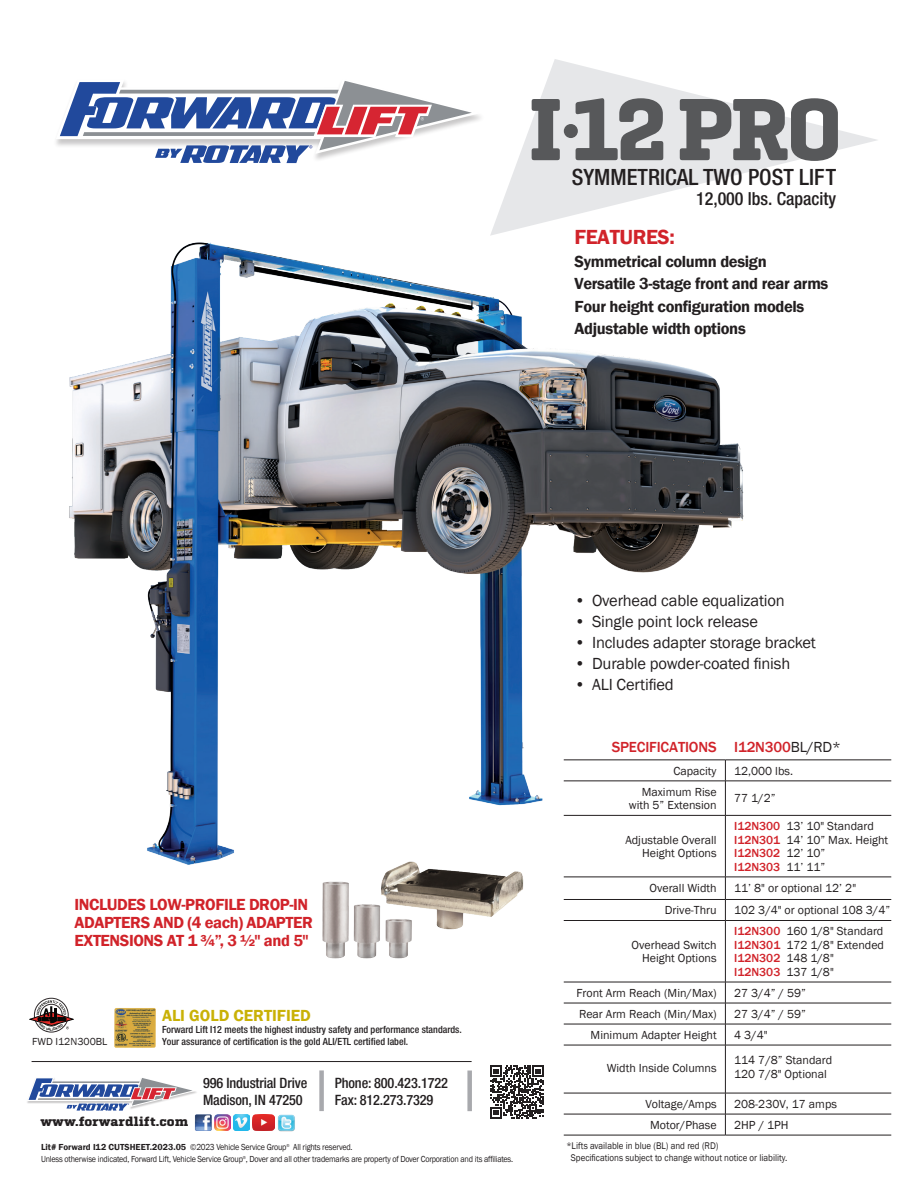
<style>
.page{position:relative;width:918px;height:1188px;background:#fff}
.page>*{position:absolute;margin:0;border:0;box-sizing:border-box;transform-origin:0 0}
.t1{font:700 90px "Geogrotesque Slab";color:#57585a}
.t2{font:500 condensed 22.5px "Helvetica Neue LT Std";color:#231f20}
.t3{font:600 21px "Franklin Gothic";letter-spacing:-.02em;color:#d1232a}
.t4{font:500 condensed 18px "Helvetica Neue LT Std";color:#231f20}
.t5{font:16.5px "Franklin Gothic";letter-spacing:-.01em;color:#231f20}
.t6{font:600 16.5px/22.5px "Franklin Gothic";letter-spacing:-.02em;color:#231f20}
.t7{font:600 16.5px/18px "Franklin Gothic";letter-spacing:-.025em;color:#d1232a}
.t8{font:600 16.5px "Franklin Gothic";color:#c9b106}
.t9{font:500 15px "Franklin Gothic";letter-spacing:-.01em;color:#d1232a}
.t10{font:500 condensed 14.25px/17.1px "Helvetica Neue LT Std";letter-spacing:-.01em;color:#231f20}
.t11{font:700 13.5px "Geogrotesque Slab";color:#231f20;scale:1.07 1}
.t12{font:12px/13.5px "Franklin Gothic";color:#231f20;text-align:right}
.t13{font:10.5px "Franklin Gothic";color:#231f20}
.t14{font:500 condensed 9.9px/12.3px "Helvetica Neue LT Std";color:#231f20}
.t15{font:9.9px/11.6px "Franklin Gothic";color:#231f20;scale:.9 1}
.t16{font:9px/12px "Franklin Gothic";letter-spacing:-.025em;color:#231f20;scale:.9 1}
.t17{font:700 3.45px "Arial";color:#050504;scale:.92 1}
.s1{font-weight:600}
.s2{font-weight:400;color:#231f20}
.s3{font-weight:500;color:#d1232a}
</style>
<div class="page">
<img style="left:69px;top:242px;width:675px;height:636px">
<img style="left:322px;top:881px;width:90px;height:78px">
<img style="left:373px;top:856px;width:158px;height:79px">
<svg style="left:490px;top:59px;width:387px;height:177px;fill:#e6e7e9"></svg>
<svg style="left:720px;top:59px;width:157px;height:69px"></svg>
<svg style="left:56px;top:81px;width:425px;height:82px"></svg>
<div style="left:564px;top:124px;width:14px;height:14px;background:#57585a;border-radius:50%"></div>
<div style="left:467px;top:1071px;width:5px;height:40px;background:#a8a9ad"></div>
<hr style="left:32px;top:1061px;width:440px;height:1px;background:#231f20">
<svg style="left:490px;top:1065px;width:54px;height:54px"></svg>
<img style="left:194px;top:1115px;width:18px;height:16px">
<img style="left:278px;top:1114px;width:17px;height:17px">
<img style="left:215px;top:1115px;width:16px;height:16px">
<img style="left:234px;top:1115px;width:16px;height:16px">
<img style="left:253px;top:1115px;width:22px;height:15px">
<div style="left:319px;top:1070px;width:5px;height:41px;background:#a8a9ad"></div>
<svg style="left:27px;top:1078px;width:169px;height:33px"></svg>
<div style="left:564px;top:734px;width:327px;height:404px;background:#fff"></div>
<hr style="left:564px;top:760px;width:161px;height:1px;background:#231f20">
<hr style="left:725px;top:760px;width:166px;height:1px;background:#231f20">
<svg style="left:725px;top:760px;width:1px;height:21px"></svg>
<hr style="left:564px;top:781px;width:161px;height:1px;background:#231f20">
<hr style="left:725px;top:781px;width:166px;height:1px;background:#231f20">
<hr style="left:725px;top:781px;width:1px;height:34px;background:#231f20">
<hr style="left:564px;top:815px;width:161px;height:1px;background:#231f20">
<hr style="left:725px;top:815px;width:166px;height:1px;background:#231f20">
<hr style="left:725px;top:816px;width:1px;height:61px;background:#231f20">
<hr style="left:564px;top:877px;width:161px;height:1px;background:#231f20">
<hr style="left:725px;top:877px;width:166px;height:1px;background:#231f20">
<hr style="left:564px;top:899px;width:161px;height:1px;background:#231f20">
<hr style="left:725px;top:899px;width:166px;height:1px;background:#231f20">
<svg style="left:725px;top:877px;width:1px;height:43px"></svg>
<hr style="left:564px;top:920px;width:161px;height:1px;background:#231f20">
<hr style="left:725px;top:920px;width:166px;height:1px;background:#231f20">
<hr style="left:725px;top:921px;width:1px;height:61px;background:#231f20">
<hr style="left:564px;top:982px;width:161px;height:1px;background:#231f20">
<hr style="left:725px;top:982px;width:166px;height:1px;background:#231f20">
<hr style="left:564px;top:1003px;width:161px;height:1px;background:#231f20">
<hr style="left:725px;top:1003px;width:166px;height:1px;background:#231f20">
<hr style="left:564px;top:1024px;width:161px;height:1px;background:#231f20">
<hr style="left:725px;top:1024px;width:166px;height:1px;background:#231f20">
<svg style="left:725px;top:982px;width:1px;height:63px"></svg>
<hr style="left:564px;top:1045px;width:161px;height:1px;background:#231f20">
<hr style="left:725px;top:1045px;width:166px;height:1px;background:#231f20">
<hr style="left:725px;top:1045px;width:1px;height:48px;background:#231f20">
<hr style="left:564px;top:1093px;width:161px;height:1px;background:#231f20">
<hr style="left:725px;top:1093px;width:166px;height:1px;background:#231f20">
<hr style="left:564px;top:1114px;width:161px;height:1px;background:#231f20">
<hr style="left:725px;top:1114px;width:166px;height:1px;background:#231f20">
<svg style="left:725px;top:1093px;width:1px;height:42px"></svg>
<hr style="left:564px;top:1135px;width:161px;height:1px;background:#231f20">
<hr style="left:725px;top:1135px;width:166px;height:1px;background:#231f20">
<img style="left:114px;top:1008px;width:42px;height:40px">
<svg style="left:30px;top:998px;width:43px;height:34px"></svg>
<h1 class="t1" style="left:528px;top:73px;width:316px">I 12 PRO</h1>
<h2 class="t2" style="left:572px;top:164px;width:266px">SYMMETRICAL TWO POST LIFT</h2>
<h3 class="t4" style="left:696px;top:188px;width:142px">12,000 lbs. Capacity</h3>
<h3 class="t3" style="left:575px;top:224px;width:102px">FEATURES:</h3>
<h3 class="t6" style="left:575px;top:250px;width:255px">Symmetrical column design<br>Versatile 3-stage front and rear arms<br>Four height configuration models<br>Adjustable width options</h3>
<h3 class="t7" style="left:75px;top:895px;width:240px">INCLUDES LOW-PROFILE DROP-IN<br>ADAPTERS AND (4 each) ADAPTER<br>EXTENSIONS AT 1 ¾”, 3 ½" and 5"</h3>
<p class="t17" style="left:50px;top:1027px;width:4px">L</p>
<p class="t13" style="left:32px;top:1035px;width:77px">FWD I12N300BL</p>
<h3 class="t8" style="left:162px;top:1005px;width:150px">ALI GOLD CERTIFIED</h3>
<p class="t14" style="left:162px;top:1023px;width:301px">Forward Lift I12 meets the highest industry safety and performance standards.<br>Your assurance of certification is the gold ALI/ETL certified label.</p>
<p class="t10" style="left:203px;top:1074px;width:106px">996 Industrial Drive<br>Madison, IN 47250</p>
<p class="t10" style="left:335px;top:1074px;width:115px">Phone: 800.423.1722<br>Fax: 812.273.7329</p>
<p class="t11" style="left:40px;top:1113px;width:140px">www.forwardlift.com</p>
<p class="t16" style="left:41px;top:1141px;width:526px"><span class="s1">Lit# Forward I12 CUTSHEET.2023.05</span> ©2023 Vehicle Service Group<sup>®</sup> All rights reserved.<br>Unless otherwise indicated, Forward Lift, Vehicle Service Group<sup>®</sup>, Dover and all other trademarks are property of Dover Corporation and its affiliates.</p>
<h3 class="t5" style="left:575px;top:590px;width:212px">• Overhead cable equalization</h3>
<h3 class="t5" style="left:575px;top:611px;width:185px">• Single point lock release</h3>
<h3 class="t5" style="left:575px;top:632px;width:243px">• Includes adapter storage bracket</h3>
<h3 class="t5" style="left:575px;top:653px;width:217px">• Durable powder-coated finish</h3>
<h3 class="t5" style="left:575px;top:674px;width:101px">• ALI Certified</h3>
<p class="t9" style="left:612px;top:738px;width:231px">SPECIFICATIONS I12N300<span class="s2">BL/RD*</span></p>
<p class="t12" style="left:674px;top:764px;width:45px">Capacity</p>
<p class="t12" style="left:734px;top:764px;width:60px">12,000 lbs.</p>
<p class="t12" style="left:629px;top:785px;width:89px">Maximum Rise with 5” Extension</p>
<p class="t12" style="left:734px;top:792px;width:43px">77 1/2”</p>
<p class="t12" style="left:625px;top:833px;width:93px">Adjustable Overall<br>Height Options</p>
<p class="t12" style="left:734px;top:820px;width:156px;text-align:left"><span class="s3">I12N300</span> 13’ 10" Standard<br><span class="s3">I12N301</span> 14’ 10” Max. Height<br><span class="s3">I12N302</span> 12’ 10”<br><span class="s3">I12N303</span> 11’ 11”</p>
<p class="t12" style="left:649px;top:882px;width:69px">Overall Width</p>
<p class="t12" style="left:734px;top:882px;width:123px">11’ 8" or optional 12’ 2"</p>
<p class="t12" style="left:665px;top:904px;width:53px">Drive-Thru</p>
<p class="t12" style="left:734px;top:904px;width:157px">102 3/4" or optional 108 3/4”</p>
<p class="t12" style="left:632px;top:938px;width:87px">Overhead Switch<br>Height Options</p>
<p class="t12" style="left:734px;top:925px;width:151px;text-align:left"><span class="s3">I12N300</span> 160 1/8" Standard<br><span class="s3">I12N301</span> 172 1/8" Extended<br><span class="s3">I12N302</span> 148 1/8"<br><span class="s3">I12N303</span> 137 1/8"</p>
<p class="t12" style="left:576px;top:986px;width:142px">Front Arm Reach (Min/Max)</p>
<p class="t12" style="left:734px;top:986px;width:73px">27 3/4” / 59”</p>
<p class="t12" style="left:579px;top:1007px;width:139px">Rear Arm Reach (Min/Max)</p>
<p class="t12" style="left:734px;top:1007px;width:73px">27 3/4” / 59”</p>
<p class="t12" style="left:591px;top:1028px;width:128px">Minimum Adapter Height</p>
<p class="t12" style="left:734px;top:1028px;width:35px">4 3/4"</p>
<p class="t12" style="left:607px;top:1061px;width:112px">Width Inside Columns</p>
<p class="t12" style="left:734px;top:1054px;width:100px;text-align:left">114 7/8” Standard<br>120 7/8" Optional</p>
<p class="t12" style="left:645px;top:1097px;width:73px">Voltage/Amps</p>
<p class="t12" style="left:734px;top:1097px;width:104px">208-230V, 17 amps</p>
<p class="t12" style="left:650px;top:1118px;width:68px">Motor/Phase</p>
<p class="t12" style="left:734px;top:1118px;width:56px">2HP / 1PH</p>
<p class="t15" style="left:571px;top:1140px;width:242px;text-indent:-4px">*Lifts available in blue (BL) and red (RD)<br>Specifications subject to change without notice or liability.</p>
</div>
